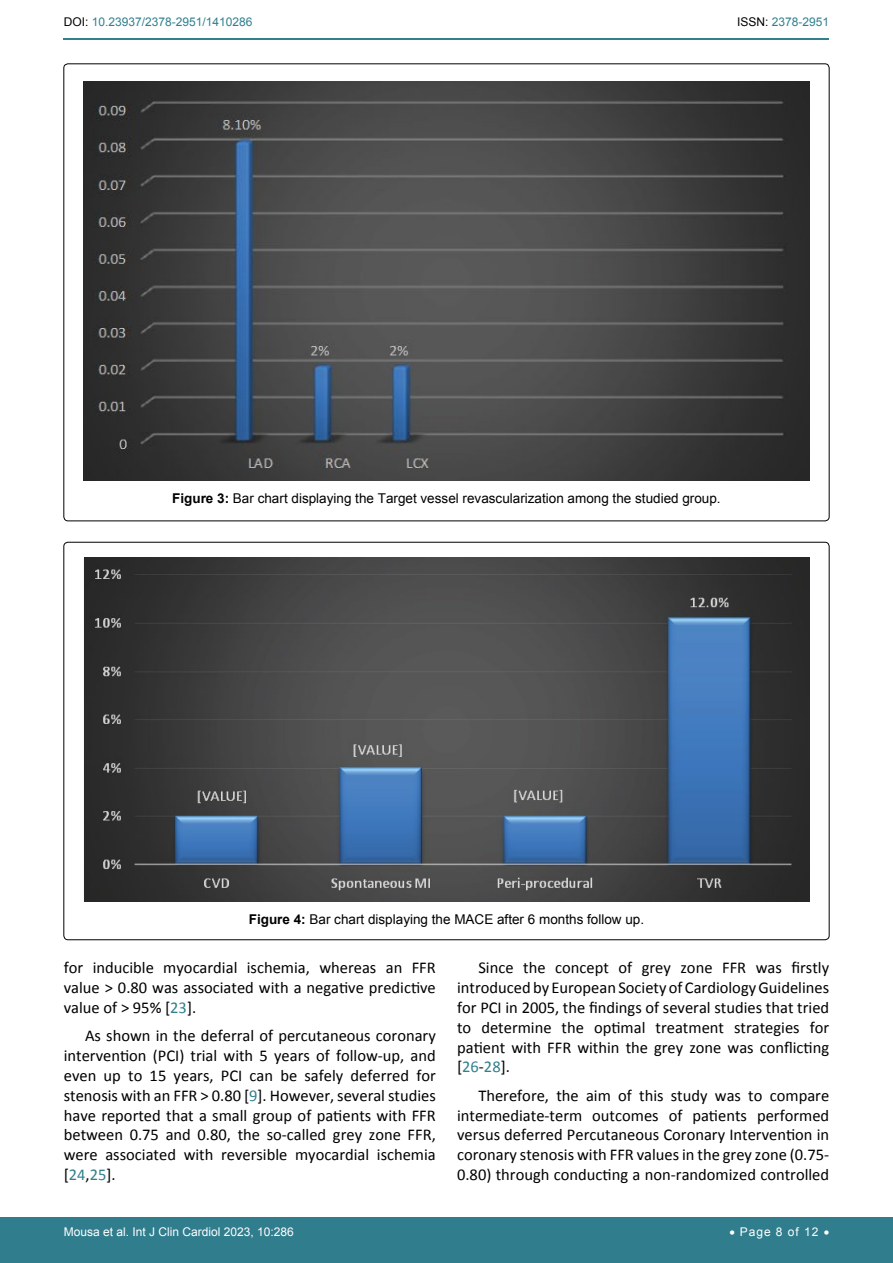
<style>
.page{position:relative;width:893px;height:1263px;background:#fff}
.page>*{position:absolute;margin:0;border:0;box-sizing:border-box;transform-origin:0 0}
.t1{font:16.5px/19.8px "Calibri";color:#000;text-align:justify}
.t2{font:13.5px "Arial";color:#000}
.t3{font:12px "Arial";color:#fff}
.t4{font:12px "Arial";color:#30808d}
.s1{color:#000}
.s2{font-weight:700}
.s3{color:#30808d}
</style>
<div class="page">
<div style="left:0;top:1217px;width:893px;height:46px;background:#307d8d"></div>
<hr style="left:64px;top:38px;width:765px;height:2px;background:#30808d">
<img style="left:84px;top:81px;width:725px;height:400px">
<img style="left:84px;top:558px;width:725px;height:343px">
<p class="t4" style="left:64px;top:14px;width:190px"><span class="s1">DOI:</span> 10.23937/2378-2951/1410286</p>
<p class="t4" style="left:737px;top:14px;width:94px"><span class="s1">ISSN:</span> 2378-2951</p>
<p class="t2" style="left:172px;top:490px;width:550px"><span class="s2">Figure 3:</span> Bar chart displaying the Target vessel revascularization among the studied group.</p>
<p class="t2" style="left:249px;top:910px;width:397px"><span class="s2">Figure 4:</span> Bar chart displaying the MACE after 6 months follow up.</p>
<p class="t1" style="left:64px;top:958px;width:374px">for inducible myocardial ischemia, whereas an FFR value &gt; 0.80 was associated with a negative predictive value of &gt; 95% [<span class="s3">23</span>].</p>
<p class="t1" style="left:64px;top:1026px;width:374px;text-indent:21px">As shown in the deferral of percutaneous coronary intervention (PCI) trial with 5 years of follow-up, and even up to 15 years, PCI can be safely deferred for stenosis with an FFR &gt; 0.80 [<span class="s3">9</span>]. However, several studies have reported that a small group of patients with FFR between 0.75 and 0.80, the so-called grey zone FFR, were associated with reversible myocardial ischemia [<span class="s3">24</span>,<span class="s3">25</span>].</p>
<p class="t1" style="left:457px;top:958px;width:374px;text-indent:21px">Since the concept of grey zone FFR was firstly introduced by European Society of Cardiology Guidelines for PCI in 2005, the findings of several studies that tried to determine the optimal treatment strategies for patient with FFR within the grey zone was conflicting [<span class="s3">26</span>-<span class="s3">28</span>].</p>
<p class="t1" style="left:457px;top:1085px;width:374px;text-indent:21px">Therefore, the aim of this study was to compare intermediate-term outcomes of patients performed versus deferred Percutaneous Coronary Intervention in coronary stenosis with FFR values in the grey zone (0.75- 0.80) through conducting a non-randomized controlled</p>
<p class="t3" style="left:64px;top:1223px;width:232px">Mousa et al. Int J Clin Cardiol 2023, 10:286</p>
<p class="t3" style="left:729px;top:1223px;width:101px">• Page 8 of 12 •</p>
</div>
